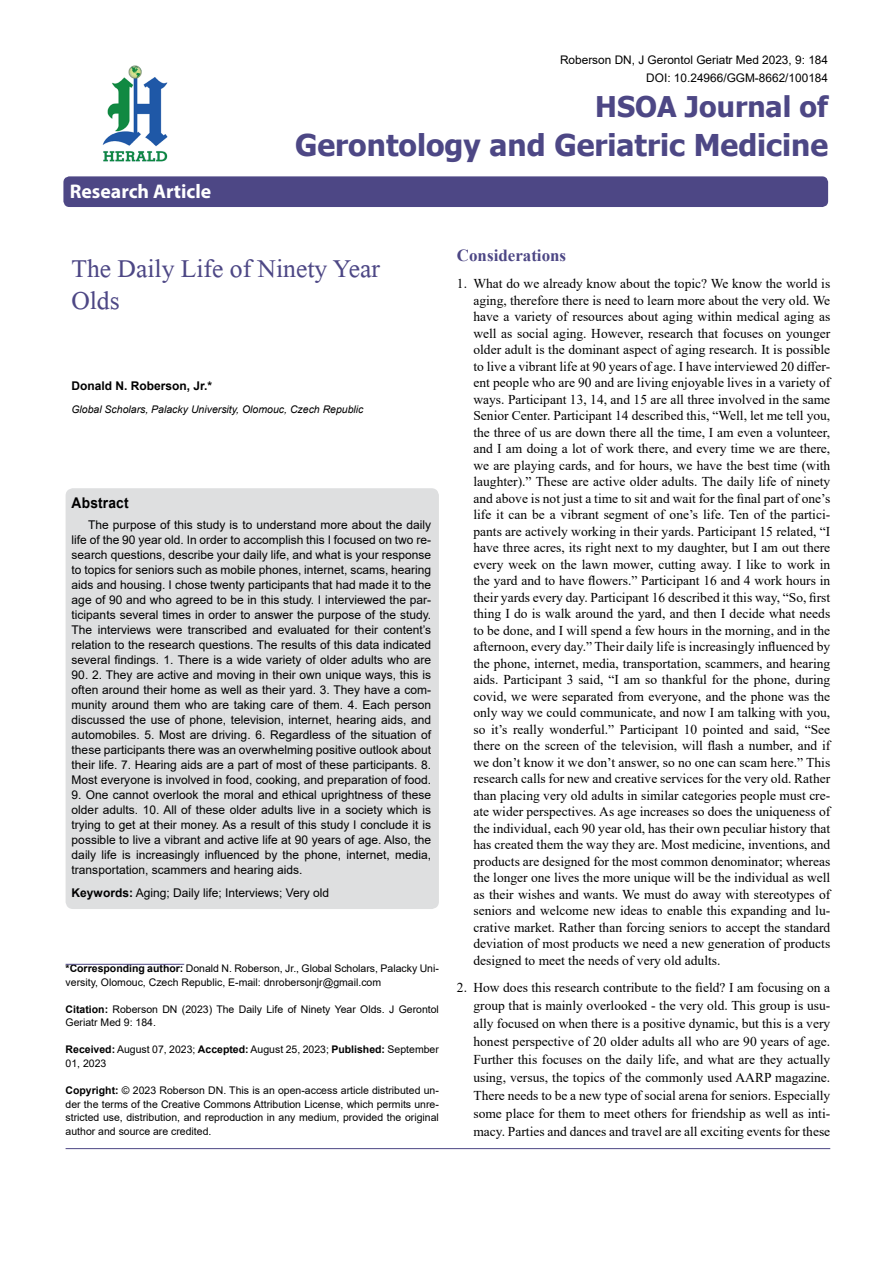
<style>
.page{position:relative;width:893px;height:1263px;background:#fff}
.page>*{position:absolute;margin:0;border:0;box-sizing:border-box;transform-origin:0 0}
.t1{font:38.25px/31.5px "Microsoft Himalaya";color:#4d4785}
.t2{font:700 30px "Tahoma";color:#4d4785}
.t3{font:700 28.5px "Tahoma";color:#4d4785}
.t4{font:700 19.8px "Myriad Hebrew";color:#fff}
.t5{font:700 16.95px "Times New Roman";color:#4d4785}
.t6{font:700 14.85px "Arial";letter-spacing:.015em;color:#000;scale:.93 1}
.t7{font:13.5px/16.5px "Times New Roman";color:#000;text-align:justify}
.t8{font:12px/15px "Arial";color:#000;text-align:justify}
.t9{font:700 12px "Arial";color:#000}
.t10{font:11.85px/18px "Arial";color:#000;text-align:right}
.t11{font:10.5px/13.5px "Arial";color:#000}
.t12{font:italic 10.5px "Arial";color:#000}
.s1{font-weight:700}
</style>
<div class="page">
<div style="left:63px;top:176px;width:765px;height:31px;background:#4d4785;border-radius:6px"></div>
<hr style="left:66px;top:964px;width:118px;height:1px;background:#4d4785">
<img style="left:102px;top:65px;width:66px;height:97px">
<hr style="left:66px;top:1148px;width:764px;height:1px;background:#4d4785">
<div style="left:66px;top:488px;width:373px;height:421px;background:#dedfe0;border-radius:8px"></div>
<h3 class="t4" style="left:70px;top:180px;width:143px">Research Article</h3>
<p class="t10" style="left:560px;top:51px;width:270px">Roberson DN, J Gerontol Geriatr Med 2023, 9: 184<br>DOI: 10.24966/GGM-8662/100184</p>
<h3 class="t3" style="left:595px;top:87px;width:234px">HSOA Journal of</h3>
<h2 class="t2" style="left:295px;top:124px;width:535px">Gerontology and Geriatric Medicine</h2>
<h1 class="t1" style="left:71px;top:248px;width:310px">The Daily Life of Ninety Year<br>Olds</h1>
<p class="t9" style="left:71px;top:377px;width:142px">Donald N. Roberson, Jr.*</p>
<p class="t12" style="left:71px;top:402px;width:294px">Global Scholars, Palacky University, Olomouc, Czech Republic</p>
<p class="t6" style="left:72px;top:493px;width:63px">Abstract</p>
<p class="t8" style="left:72px;top:517px;width:361px;text-indent:16px">The purpose of this study is to understand more about the daily life of the 90 year old. In order to accomplish this I focused on two re&shy;search questions, describe your daily life, and what is your response to topics for seniors such as mobile phones, internet, scams, hearing aids and housing. I chose twenty participants that had made it to the age of 90 and who agreed to be in this study. I interviewed the par&shy;ticipants several times in order to answer the purpose of the study.<br>The interviews were transcribed and evaluated for their content’s relation to the research questions. The results of this data indicated several findings. 1. There is a wide variety of older adults who are</p>
<p class="t8" style="left:72px;top:667px;width:361px">90. 2. They are active and moving in their own unique ways, this is often around their home as well as their yard. 3. They have a com&shy;munity around them who are taking care of them. 4. Each person discussed the use of phone, television, internet, hearing aids, and automobiles. 5. Most are driving. 6. Regardless of the situation of these participants there was an overwhelming positive outlook about their life. 7. Hearing aids are a part of most of these participants. 8.<br>Most everyone is involved in food, cooking, and preparation of food.</p>
<p class="t8" style="left:72px;top:787px;width:361px">9. One cannot overlook the moral and ethical uprightness of these older adults. 10. All of these older adults live in a society which is trying to get at their money. As a result of this study I conclude it is possible to live a vibrant and active life at 90 years of age. Also, the daily life is increasingly influenced by the phone, internet, media, transportation, scammers and hearing aids.</p>
<p class="t8" style="left:72px;top:885px;width:259px"><span class="s1">Keywords:</span> Aging; Daily life; Interviews; Very old</p>
<p class="t11" style="left:66px;top:962px;width:375px"><span class="s1">*Corresponding author:</span> Donald N. Roberson, Jr., Global Scholars, Palacky Uni&shy;versity, Olomouc, Czech Republic, E-mail: dnrobersonjr@gmail.com</p>
<p class="t11" style="left:66px;top:1002px;width:375px"><span class="s1">Citation:</span> Roberson DN (2023) The Daily Life of Ninety Year Olds. J Gerontol<br>Geriatr Med 9: 184.</p>
<p class="t11" style="left:66px;top:1043px;width:375px"><span class="s1">Received:</span> August 07, 2023; <span class="s1">Accepted:</span> August 25, 2023; <span class="s1">Published:</span> September<br>01, 2023</p>
<p class="t11" style="left:66px;top:1083px;width:375px;text-align:justify"><span class="s1">Copyright:</span> © 2023 Roberson DN. This is an open-access article distributed un&shy;der the terms of the Creative Commons Attribution License, which permits unre&shy;stricted use, distribution, and reproduction in any medium, provided the original author and source are credited.</p>
<p class="t5" style="left:457px;top:243px;width:111px">Considerations</p>
<p class="t7" style="left:473px;top:275px;width:358px;text-indent:-16px">1. What do we already know about the topic? We know the world is aging, therefore there is need to learn more about the very old. We have a variety of resources about aging within medical aging as well as social aging. However, research that focuses on younger older adult is the dominant aspect of aging research. It is possible to live a vibrant life at 90 years of age. I have interviewed 20 differ&shy;ent people who are 90 and are living enjoyable lives in a variety of ways. Participant 13, 14, and 15 are all three involved in the same Senior Center. Participant 14 described this, “Well, let me tell you, the three of us are down there all the time, I am even a volunteer, and I am doing a lot of work there, and every time we are there, we are playing cards, and for hours, we have the best time (with laughter).” These are active older adults. The daily life of ninety and above is not just a time to sit and wait for the final part of one’s life it can be a vibrant segment of one’s life. Ten of the partici&shy;pants are actively working in their yards. Participant 15 related, “I have three acres, its right next to my daughter, but I am out there every week on the lawn mower, cutting away. I like to work in the yard and to have flowers.” Participant 16 and 4 work hours in their yards every day. Participant 16 described it this way, “So, first thing I do is walk around the yard, and then I decide what needs to be done, and I will spend a few hours in the morning, and in the afternoon, every day.” Their daily life is increasingly influenced by the phone, internet, media, transportation, scammers, and hearing aids. Participant 3 said, “I am so thankful for the phone, during covid, we were separated from everyone, and the phone was the only way we could communicate, and now I am talking with you, so it’s really wonderful.” Participant 10 pointed and said, “See there on the screen of the television, will flash a number, and if we don’t know it we don’t answer, so no one can scam here.” This research calls for new and creative services for the very old. Rather than placing very old adults in similar categories people must cre&shy;ate wider perspectives. As age increases so does the uniqueness of the individual, each 90 year old, has their own peculiar history that has created them the way they are. Most medicine, inventions, and products are designed for the most common denominator; whereas the longer one lives the more unique will be the individual as well as their wishes and wants. We must do away with stereotypes of seniors and welcome new ideas to enable this expanding and lu&shy;crative market. Rather than forcing seniors to accept the standard deviation of most products we need a new generation of products designed to meet the needs of very old adults.</p>
<p class="t7" style="left:473px;top:978px;width:358px;line-height:18px;text-indent:-16px">2. How does this research contribute to the field? I am focusing on a group that is mainly overlooked - the very old. This group is usu&shy;ally focused on when there is a positive dynamic, but this is a very honest perspective of 20 older adults all who are 90 years of age.<br>Further this focuses on the daily life, and what are they actually using, versus, the topics of the commonly used AARP magazine.<br>There needs to be a new type of social arena for seniors. Especially some place for them to meet others for friendship as well as inti&shy;macy. Parties and dances and travel are all exciting events for these</p>
</div>
